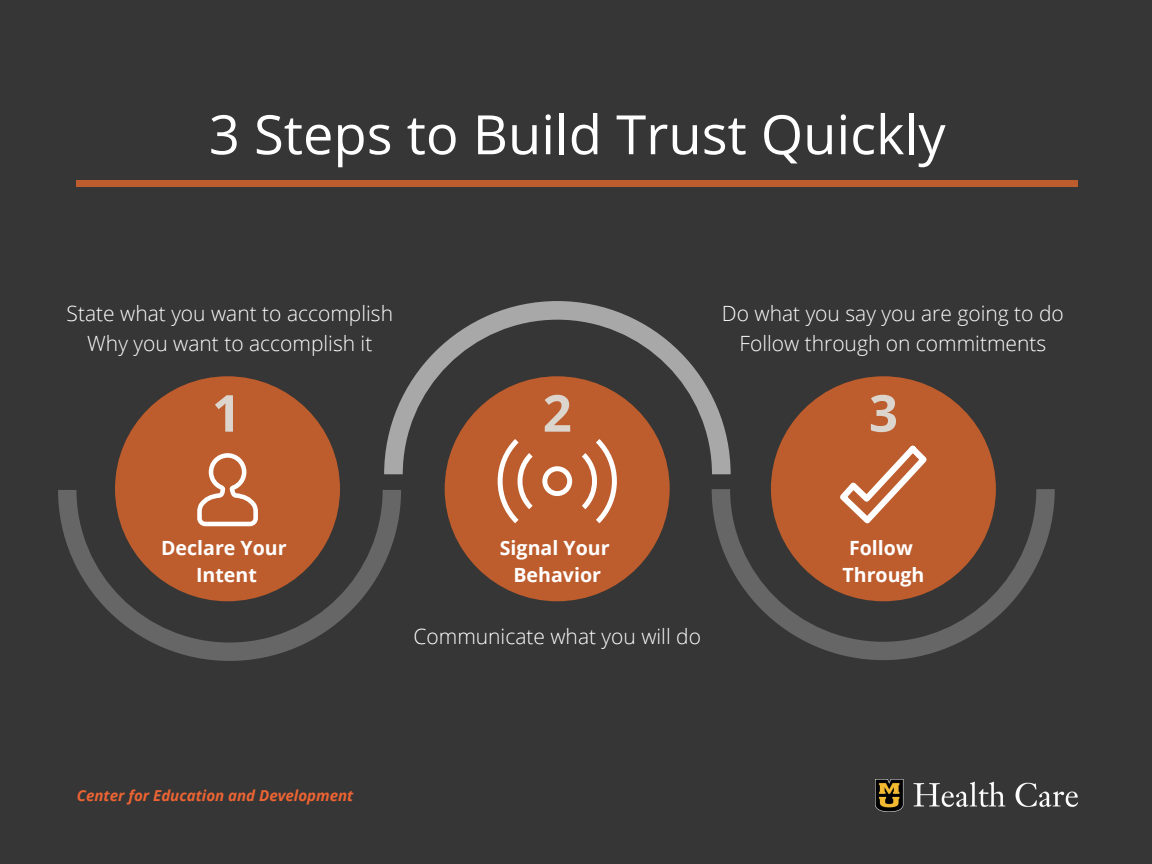
<style>
.page{position:relative;width:1152px;height:864px;background:#363636}
.page>*{position:absolute;margin:0;border:0;box-sizing:border-box;transform-origin:0 0}
.t1{font:54.3px "Open Sans";color:#fff}
.t2{font:700 51px "Open Sans";color:#dbd5cd}
.t3{font:300 21px "Open Sans";color:#fff}
.t4{font:700 19.65px "Open Sans";color:#fff}
.t5{font:italic 700 15.15px "Open Sans";color:#ec6433}
</style>
<div class="page">
<div style="left:445px;top:376px;width:225px;height:225px;background:#bd5c2c;border-radius:50%"></div>
<svg style="left:384px;top:301px;width:347px;height:173px"></svg>
<svg style="left:58px;top:490px;width:343px;height:171px"></svg>
<div style="left:115px;top:376px;width:225px;height:225px;background:#bd5c2c;border-radius:50%"></div>
<div style="left:77px;top:181px;width:1001px;height:5px;background:#bd5c2c"></div>
<svg style="left:198px;top:453px;width:59px;height:73px"></svg>
<img style="left:876px;top:780px;width:201px;height:31px">
<div style="left:771px;top:376px;width:225px;height:225px;background:#bd5c2c;border-radius:50%"></div>
<svg style="left:846px;top:446px;width:81px;height:43px"></svg>
<svg style="left:542px;top:466px;width:30px;height:30px"></svg>
<svg style="left:582px;top:439px;width:35px;height:84px"></svg>
<svg style="left:498px;top:439px;width:35px;height:84px"></svg>
<svg style="left:712px;top:489px;width:343px;height:171px"></svg>
<p class="t1" style="left:209px;top:96px;width:738px">3 Steps to Build Trust Quickly</p>
<p class="t3" style="left:67px;top:299px;width:328px">State what you want to accomplish</p>
<p class="t3" style="left:87px;top:328px;width:287px">Why you want to accomplish it</p>
<p class="t3" style="left:722px;top:299px;width:343px">Do what you say you are going to do</p>
<p class="t3" style="left:740px;top:328px;width:308px">Follow through on commitments</p>
<p class="t2" style="left:212px;top:377px;width:31px">1</p>
<p class="t2" style="left:543px;top:377px;width:31px">2</p>
<p class="t2" style="left:869px;top:377px;width:31px">3</p>
<p class="t4" style="left:161px;top:534px;width:127px">Declare Your</p>
<p class="t4" style="left:196px;top:561px;width:62px">Intent</p>
<p class="t5" style="left:77px;top:785px;width:278px">Center for Education and Development</p>
<p class="t4" style="left:500px;top:534px;width:111px">Signal Your</p>
<p class="t4" style="left:513px;top:561px;width:89px">Behavior</p>
<p class="t3" style="left:413px;top:621px;width:289px">Communicate what you will do</p>
<p class="t4" style="left:849px;top:534px;width:65px">Follow</p>
<p class="t4" style="left:842px;top:561px;width:84px">Through</p>
</div>
